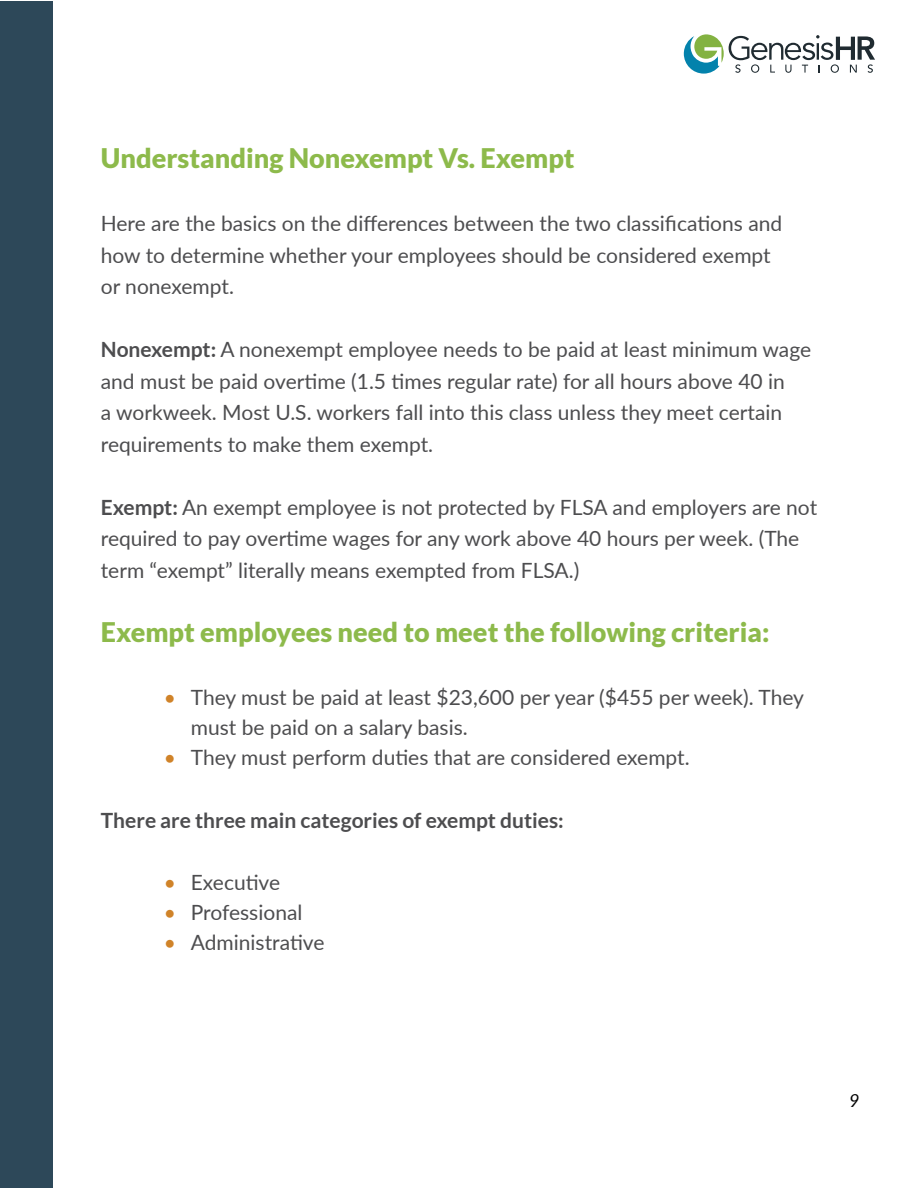
<style>
.page{position:relative;width:918px;height:1188px;background:#fff}
.page>*{position:absolute;margin:0;border:0;box-sizing:border-box;transform-origin:0 0}
.t1{font:900 27px "Lato";color:#8dba4b}
.t2{font:21px/31.5px "Lato";color:#4d4d4f}
.t3{font:700 21px "Lato";color:#4d4d4f}
.t4{font:italic 18px "Lato";color:#000}
.s1{font-weight:700}
.s2{color:#d08329}
</style>
<div class="page">
<svg style="left:684px;top:34px;width:191px;height:40px"></svg>
<div style="left:1px;top:1px;width:52px;height:1186px;background:#2d4859"></div>
<p class="t1" style="left:101px;top:142px;width:475px">Understanding Nonexempt Vs. Exempt</p>
<p class="t2" style="left:101px;top:207px;width:683px">Here are the basics on the differences between the two classifications and how to determine whether your employees should be considered exempt or nonexempt.</p>
<p class="t2" style="left:101px;top:333px;width:712px"><span class="s1">Nonexempt:</span> A nonexempt employee needs to be paid at least minimum wage and must be paid overtime (1.5 times regular rate) for all hours above 40 in<br>a workweek. Most U.S. workers fall into this class unless they meet certain requirements to make them exempt.</p>
<p class="t2" style="left:101px;top:490px;width:718px"><span class="s1">Exempt:</span> An exempt employee is not protected by FLSA and employers are not required to pay overtime wages for any work above 40 hours per week. (The term “exempt” literally means exempted from FLSA.)</p>
<p class="t1" style="left:101px;top:616px;width:670px">Exempt employees need to meet the following criteria:</p>
<p class="t2" style="left:191px;top:682px;width:615px;line-height:30px;text-indent:-27px"><span class="s2">•</span> They must be paid at least $23,600 per year ($455 per week). They must be paid on a salary basis.</p>
<p class="t2" style="left:164px;top:741px;width:527px"><span class="s2">•</span> They must perform duties that are considered exempt.</p>
<p class="t3" style="left:101px;top:808px;width:465px">There are three main categories of exempt duties:</p>
<p class="t2" style="left:164px;top:865px;width:118px"><span class="s2">•</span> Executive</p>
<p class="t2" style="left:164px;top:895px;width:140px"><span class="s2">•</span> Professional</p>
<p class="t2" style="left:164px;top:925px;width:162px"><span class="s2">•</span> Administrative</p>
<p class="t4" style="left:849px;top:1088px;width:12px">9</p>
</div>
